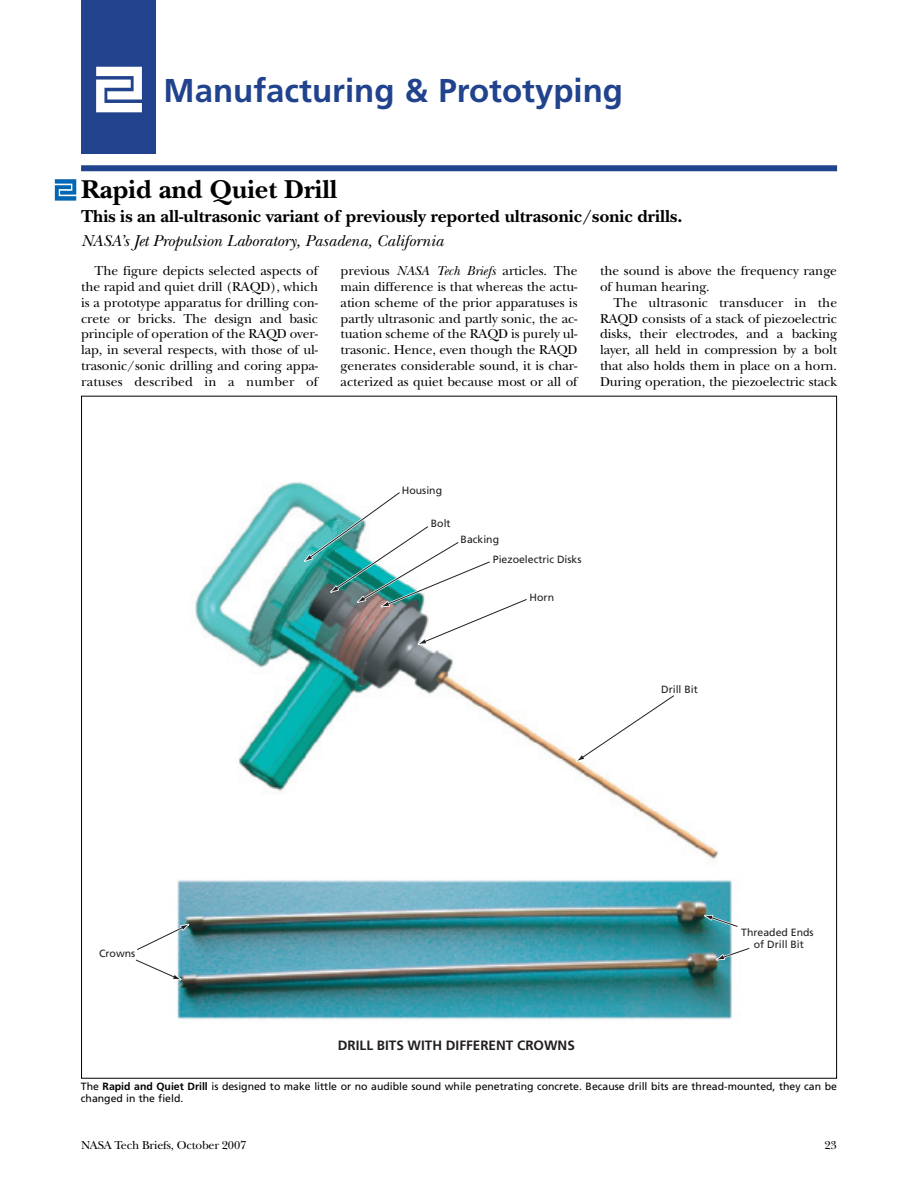
<style>
.page{position:relative;width:918px;height:1188px;background:#fff}
.page>*{position:absolute;margin:0;border:0;box-sizing:border-box;transform-origin:0 0}
.t1{font:700 33px "Frutiger";color:#21438d}
.t2{font:700 27px "New Baskerville";color:#000}
.t3{font:700 18px "New Baskerville";color:#000}
.t4{font:italic 16.5px "New Baskerville";color:#000}
.t5{font:13.5px/15.9px "New Baskerville";letter-spacing:-.005em;color:#000;text-align:justify}
.t6{font:700 13.5px "Frutiger";color:#231f20}
.t7{font:12px "New Baskerville";letter-spacing:-.015em;color:#000}
.t8{font:10.5px/12px "Frutiger";color:#000}
.t9{font:10.5px/20.2px "Frutiger";color:#231f20}
.s1{font-style:italic}
.s2{font-weight:700}
</style>
<div class="page">
<div style="left:81px;top:165px;width:756px;height:6px;background:#21438d"></div>
<img style="left:177px;top:482px;width:555px;height:538px">
<svg style="left:294px;top:489px;width:236px;height:160px"></svg>
<svg style="left:565px;top:692px;width:112px;height:76px"></svg>
<svg style="left:704px;top:945px;width:46px;height:20px"></svg>
<svg style="left:692px;top:912px;width:46px;height:17px"></svg>
<svg style="left:135px;top:918px;width:66px;height:67px"></svg>
<svg style="left:55px;top:179px;width:21px;height:22px"></svg>
<div style="left:81px;top:0;width:75px;height:153px;background:#21438d"></div>
<svg style="left:96px;top:67px;width:46px;height:45px;background:#d1d8e7"></svg>
<h1 class="t1" style="left:164px;top:77px;width:461px">Manufacturing &amp; Prototyping</h1>
<h2 class="t2" style="left:81px;top:180px;width:258px">Rapid and Quiet Drill</h2>
<h3 class="t3" style="left:81px;top:210px;width:603px">This is an all-ultrasonic variant of previously reported ultrasonic/sonic drills.</h3>
<p class="t4" style="left:81px;top:235px;width:364px">NASA’s Jet Propulsion Laboratory, Pasadena, California</p>
<p class="t5" style="left:81px;top:264px;width:239px;text-indent:14px">The figure depicts selected aspects of the rapid and quiet drill (RAQD), which is a prototype apparatus for drilling con&shy;crete or bricks. The design and basic principle of operation of the RAQD over&shy;lap, in several respects, with those of ul&shy;trasonic/sonic drilling and coring appa&shy;ratuses described in a number of</p>
<p class="t5" style="left:341px;top:264px;width:238px">previous <span class="s1">NASA Tech Briefs</span> articles. The main difference is that whereas the actu&shy;ation scheme of the prior apparatuses is partly ultrasonic and partly sonic, the ac&shy;tuation scheme of the RAQD is purely ul&shy;trasonic. Hence, even though the RAQD generates considerable sound, it is char&shy;acterized as quiet because most or all of</p>
<p class="t5" style="left:600px;top:264px;width:238px">the sound is above the frequency range of human hearing.</p>
<p class="t5" style="left:600px;top:296px;width:239px;text-indent:14px">The ultrasonic transducer in the RAQD consists of a stack of piezoelectric disks, their electrodes, and a backing layer, all held in compression by a bolt that also holds them in place on a horn.<br>During operation, the piezoelectric stack</p>
<p class="t9" style="left:99px;top:944px;width:38px">Crowns</p>
<p class="t9" style="left:402px;top:481px;width:42px">Housing</p>
<p class="t9" style="left:431px;top:514px;width:21px">Bolt</p>
<p class="t9" style="left:493px;top:530px;width:90px;text-indent:-32px">Backing<br>Piezoelectric Disks</p>
<p class="t9" style="left:530px;top:588px;width:26px">Horn</p>
<p class="t9" style="left:661px;top:680px;width:38px">Drill Bit</p>
<p class="t6" style="left:338px;top:1040px;width:239px">DRILL BITS WITH DIFFERENT CROWNS</p>
<p class="t9" style="left:741px;top:927px;width:74px;line-height:12px;text-align:center">Threaded Ends of Drill Bit</p>
<p class="t8" style="left:81px;top:1081px;width:758px">The <span class="s2">Rapid and Quiet Drill</span> is designed to make little or no audible sound while penetrating concrete. Because drill bits are thread-mounted, they can be changed in the field.</p>
<p class="t7" style="left:81px;top:1141px;width:167px">NASA Tech Briefs, October 2007</p>
<p class="t7" style="left:824px;top:1141px;width:14px">23</p>
</div>
